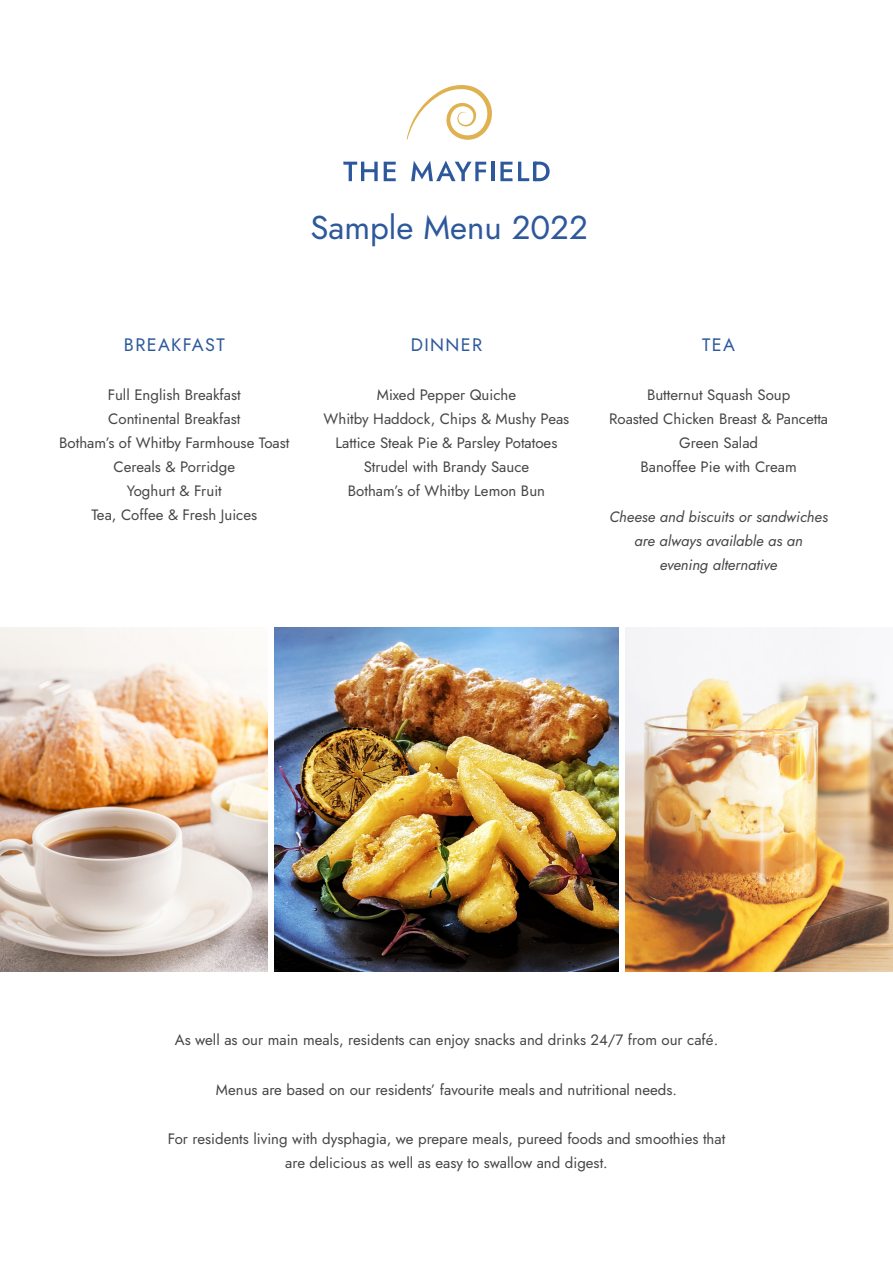
<style>
.page{position:relative;width:893px;height:1263px;background:#fff}
.page>*{position:absolute;margin:0;border:0;box-sizing:border-box;transform-origin:0 0}
.t1{font:33px "Jost";color:#2d599c}
.t2{font:18px "Jost";letter-spacing:.075em;color:#2d599c}
.t3{font:15px/24px "Jost";color:#454647;text-align:center}
.t4{font:italic 15px/24px "Jost";color:#454647;text-align:center}
</style>
<div class="page">
<img style="left:274px;top:627px;width:345px;height:345px">
<img style="left:0;top:627px;width:268px;height:345px">
<img style="left:625px;top:627px;width:268px;height:345px">
<svg style="left:343px;top:162px;width:35px;height:19px"></svg>
<svg style="left:384px;top:162px;width:12px;height:19px"></svg>
<svg style="left:411px;top:161px;width:75px;height:20px"></svg>
<hr style="left:491px;top:162px;width:3px;height:19px;background:#2d599c">
<svg style="left:500px;top:162px;width:12px;height:19px"></svg>
<svg style="left:518px;top:162px;width:32px;height:19px"></svg>
<svg style="left:407px;top:85px;width:85px;height:55px"></svg>
<p class="t1" style="left:310px;top:205px;width:279px">Sample Menu 2022</p>
<p class="t2" style="left:124px;top:332px;width:102px">BREAKFAST</p>
<p class="t3" style="left:59px;top:383px;width:232px">Full English Breakfast<br>Continental Breakfast<br>Botham’s of Whitby Farmhouse Toast<br>Cereals &amp; Porridge<br>Yoghurt &amp; Fruit<br>Tea, Coffee &amp; Fresh Juices</p>
<p class="t2" style="left:411px;top:332px;width:73px">DINNER</p>
<p class="t3" style="left:324px;top:383px;width:247px">Mixed Pepper Quiche<br>Whitby Haddock, Chips &amp; Mushy Peas<br>Lattice Steak Pie &amp; Parsley Potatoes<br>Strudel with Brandy Sauce<br>Botham’s of Whitby Lemon Bun</p>
<p class="t2" style="left:702px;top:332px;width:34px">TEA</p>
<p class="t3" style="left:609px;top:383px;width:221px">Butternut Squash Soup<br>Roasted Chicken Breast &amp; Pancetta<br>Green Salad<br>Banoffee Pie with Cream</p>
<p class="t4" style="left:609px;top:505px;width:220px">Cheese and biscuits or sandwiches are always available as an evening alternative</p>
<p class="t3" style="left:175px;top:1028px;width:545px">As well as our main meals, residents can enjoy snacks and drinks 24/7 from our café.</p>
<p class="t3" style="left:216px;top:1077px;width:463px">Menus are based on our residents’ favourite meals and nutritional needs.</p>
<p class="t3" style="left:168px;top:1127px;width:559px">For residents living with dysphagia, we prepare meals, pureed foods and smoothies that are delicious as well as easy to swallow and digest.</p>
</div>
